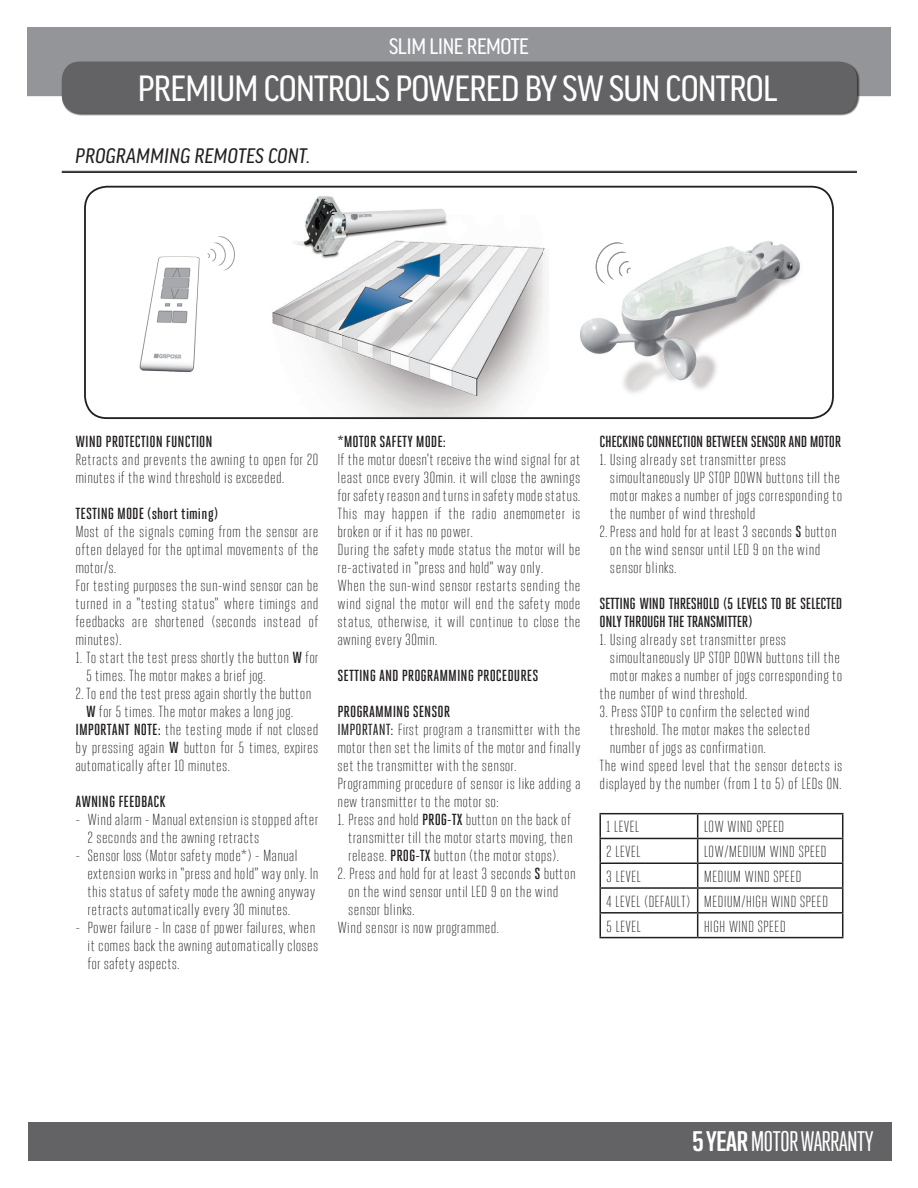
<style>
.page{position:relative;width:918px;height:1188px;background:#fff}
.page>*{position:absolute;margin:0;border:0;box-sizing:border-box;transform-origin:0 0}
.t1{font:condensed 39px "Good Headline Pro";letter-spacing:-.02em;color:#fff;scale:1.06 1}
.t2{font:25.95px "Trump Soft Pro";letter-spacing:-.01em;color:#fff;scale:1.15 1}
.t3{font:condensed 24px "Good Headline Pro";letter-spacing:-.02em;color:#fff;scale:1.06 1}
.t4{font:italic condensed 22.5px "Good Headline Pro";letter-spacing:.01em;color:#231f20;scale:1.06 1}
.t5{font:300 16.05px/18px "Heroic Condensed";letter-spacing:.03em;color:#231f20;scale:1.12 1}
.t6{font:300 16.05px/24.8px "Heroic Condensed";color:#231f20;scale:1.12 1}
.t7{font:500 16.05px "Heroic Condensed";color:#231f20;scale:1.12 1}
.t8{font:500 16.05px/18px "Heroic Condensed";letter-spacing:-.02em;color:#231f20;scale:1.12 1}
.t9{font:300 16.05px "Heroic Condensed";letter-spacing:.01em;color:#231f20;scale:1.12 1}
.s1{font-weight:500}
.s2{font-weight:400}
.s3{font-weight:700}
</style>
<div class="page">
<div style="left:27px;top:27px;width:864px;height:69px;background:#939598"></div>
<div style="left:62px;top:61px;width:798px;height:55px;background:#231f20;opacity:.75"></div>
<div style="left:62px;top:62px;width:795px;height:51px;background:#636366"></div>
<div style="left:28px;top:1122px;width:864px;height:39px;background:#636366"></div>
<hr style="left:62px;top:171px;width:795px;height:1px;background:#231f20">
<hr style="left:62px;top:172px;width:795px;height:1px;background:#231f20">
<hr style="left:599px;top:813px;width:99px;height:1px;background:#231f20">
<hr style="left:599px;top:814px;width:2px;height:24px;background:#231f20">
<hr style="left:698px;top:813px;width:145px;height:1px;background:#231f20">
<hr style="left:599px;top:838px;width:99px;height:1px;background:#231f20">
<hr style="left:599px;top:839px;width:2px;height:23px;background:#231f20">
<hr style="left:698px;top:838px;width:145px;height:1px;background:#231f20">
<hr style="left:599px;top:862px;width:99px;height:2px;background:#231f20">
<hr style="left:599px;top:864px;width:2px;height:23px;background:#231f20">
<hr style="left:698px;top:862px;width:145px;height:2px;background:#231f20">
<hr style="left:599px;top:887px;width:99px;height:2px;background:#231f20">
<hr style="left:599px;top:889px;width:2px;height:23px;background:#231f20">
<hr style="left:698px;top:887px;width:145px;height:2px;background:#231f20">
<hr style="left:599px;top:912px;width:99px;height:2px;background:#231f20">
<hr style="left:599px;top:914px;width:2px;height:23px;background:#231f20">
<hr style="left:698px;top:912px;width:145px;height:2px;background:#231f20">
<svg style="left:697px;top:814px;width:1px;height:123px"></svg>
<svg style="left:842px;top:814px;width:1px;height:123px"></svg>
<hr style="left:599px;top:937px;width:99px;height:1px;background:#231f20">
<hr style="left:698px;top:937px;width:145px;height:1px;background:#231f20">
<img style="left:139px;top:256px;width:86px;height:117px">
<svg style="left:207px;top:236px;width:28px;height:34px"></svg>
<img style="left:580px;top:241px;width:220px;height:152px">
<svg style="left:624px;top:242px;width:7px;height:42px"></svg>
<img style="left:627px;top:261px;width:3px;height:15px">
<img style="left:624px;top:252px;width:3px;height:28px">
<img style="left:596px;top:242px;width:28px;height:42px">
<img style="left:272px;top:244px;width:273px;height:172px">
<img style="left:292px;top:196px;width:170px;height:84px">
<div style="left:84px;top:186px;width:750px;height:233px;border:2px solid #231f20;border-radius:22px"></div>
<h3 class="t3" style="left:389px;top:34px;width:133px">SLIM LINE REMOTE</h3>
<h1 class="t1" style="left:138px;top:68px;width:605px">PREMIUM CONTROLS POWERED BY SW SUN CONTROL</h1>
<h3 class="t4" style="left:76px;top:144px;width:223px">PROGRAMMING REMOTES CONT.</h3>
<p class="t7" style="left:76px;top:433px;width:124px">WIND PROTECTION FUNCTION</p>
<p class="t5" style="left:76px;top:450px;width:218px">Retracts and prevents the awning to open for 20 minutes if the wind threshold is exceeded.</p>
<p class="t7" style="left:76px;top:505px;width:129px">TESTING MODE (short timing)</p>
<p class="t5" style="left:76px;top:522px;width:218px">Most of the signals coming from the sensor are often delayed for the optimal movements of the motor/s.<br>For testing purposes the sun-wind sensor can be turned in a “testing status” where timings and feedbacks are shortened (seconds instead of minutes).</p>
<p class="t5" style="left:76px;top:649px;width:218px">1. To start the test press shortly the button <span class="s1">W</span> for</p>
<p class="t9" style="left:86px;top:667px;width:162px">5 times. The motor makes a brief jog.</p>
<p class="t5" style="left:76px;top:685px;width:212px">2.To end the test press again shortly the button</p>
<p class="t6" style="left:86px;top:699px;width:187px"><span class="s1">W</span> for 5 times. The motor makes a long jog.</p>
<p class="t5" style="left:76px;top:721px;width:218px"><span class="s1">IMPORTANT NOTE:</span> the testing mode if not closed</p>
<p class="t5" style="left:76px;top:739px;width:218px">by pressing again <span class="s1">W</span> button for 5 times, expires</p>
<p class="t5" style="left:76px;top:757px;width:139px">automatically after 10 minutes.</p>
<p class="t7" style="left:76px;top:793px;width:82px">AWNING FEEDBACK</p>
<p class="t5" style="left:88px;top:811px;width:208px;text-indent:-12px">- Wind alarm - Manual extension is stopped after<br>2 seconds and the awning retracts</p>
<p class="t5" style="left:88px;top:847px;width:208px;text-indent:-12px">- Sensor loss (Motor safety mode*) - Manual extension works in “press and hold” way only. In this status of safety mode the awning anyway retracts automatically every 30 minutes.</p>
<p class="t5" style="left:88px;top:919px;width:208px;text-indent:-12px">- Power failure - In case of power failures, when it comes back the awning automatically closes for safety aspects.</p>
<p class="t7" style="left:338px;top:433px;width:99px">*MOTOR SAFETY MODE:</p>
<p class="t5" style="left:338px;top:451px;width:219px">If the motor doesn’t receive the wind signal for at least once every 30min. it will close the awnings for safety reason and turns in safety mode status.<br>This may happen if the radio anemometer is broken or if it has no power.<br>During the safety mode status the motor will be re-activated in “press and hold” way only.<br>When the sun-wind sensor restarts sending the wind signal the motor will end the safety mode status, otherwise, it will continue to close the awning every 30min.</p>
<p class="t7" style="left:338px;top:667px;width:181px">SETTING AND PROGRAMMING PROCEDURES</p>
<p class="t5" style="left:338px;top:703px;width:219px"><span class="s1">PROGRAMMING SENSOR<br></span><span class="s2">IMPORTANT:</span> First program a transmitter with the motor then set the limits of the motor and finally set the transmitter with the sensor.<br>Programming procedure of sensor is like adding a new transmitter to the motor so:</p>
<p class="t5" style="left:348px;top:811px;width:202px;text-align:justify;text-indent:-10px">1. Press and hold <span class="s1">PROG-TX</span> button on the back of transmitter till the motor starts moving, then release. <span class="s1">PROG-TX</span> button (the motor stops).</p>
<p class="t5" style="left:338px;top:865px;width:214px">2. Press and hold for at least 3 seconds <span class="s1">S</span> button</p>
<p class="t5" style="left:348px;top:883px;width:190px">on the wind sensor until LED 9 on the wind</p>
<p class="t5" style="left:348px;top:901px;width:61px">sensor blinks.</p>
<p class="t5" style="left:338px;top:919px;width:146px">Wind sensor is now programmed.</p>
<p class="t8" style="left:599px;top:433px;width:217px">CHECKING CONNECTION BETWEEN SENSOR AND MOTOR</p>
<p class="t5" style="left:599px;top:451px;width:168px">1. Using already set transmitter press</p>
<p class="t6" style="left:610px;top:465px;width:207px">simoultaneously UP STOP DOWN buttons till the</p>
<p class="t5" style="left:610px;top:487px;width:209px">motor makes a number of jogs corresponding to</p>
<p class="t5" style="left:610px;top:505px;width:131px">the number of wind threshold</p>
<p class="t5" style="left:599px;top:523px;width:213px">2.Press and hold for at least 3 seconds <span class="s1">S</span> button</p>
<p class="t5" style="left:610px;top:541px;width:190px">on the wind sensor until LED 9 on the wind</p>
<p class="t5" style="left:610px;top:559px;width:61px">sensor blinks.</p>
<p class="t8" style="left:599px;top:595px;width:218px">SETTING WIND THRESHOLD (5 LEVELS TO BE SELECTED<br>ONLY THROUGH THE TRANSMITTER)</p>
<p class="t5" style="left:599px;top:631px;width:168px">1. Using already set transmitter press</p>
<p class="t6" style="left:610px;top:645px;width:207px">simoultaneously UP STOP DOWN buttons till the</p>
<p class="t5" style="left:610px;top:667px;width:209px">motor makes a number of jogs corresponding to</p>
<p class="t5" style="left:599px;top:685px;width:134px">the number of wind threshold.</p>
<p class="t5" style="left:599px;top:703px;width:189px">3. Press STOP to confirm the selected wind</p>
<p class="t5" style="left:610px;top:721px;width:180px">threshold. The motor makes the selected</p>
<p class="t5" style="left:610px;top:739px;width:141px">number of jogs as confirmation.</p>
<p class="t5" style="left:599px;top:757px;width:218px">The wind speed level that the sensor detects is</p>
<p class="t5" style="left:599px;top:775px;width:218px">displayed by the number (from 1 to 5) of LEDs ON.</p>
<p class="t5" style="left:606px;top:818px;width:31px">1 LEVEL</p>
<p class="t6" style="left:704px;top:815px;width:74px">LOW WIND SPEED</p>
<p class="t5" style="left:606px;top:843px;width:32px">2 LEVEL</p>
<p class="t6" style="left:704px;top:839px;width:111px">LOW/MEDIUM WIND SPEED</p>
<p class="t5" style="left:606px;top:868px;width:33px">3 LEVEL</p>
<p class="t6" style="left:606px;top:864px;width:200px;text-indent:97px">MEDIUM WIND SPEED<br>4 LEVEL (DEFAULT) MEDIUM/HIGH WIND SPEED<br>5 LEVEL</p>
<p class="t6" style="left:704px;top:914px;width:75px">HIGH WIND SPEED</p>
<h2 class="t2" style="left:692px;top:1127px;width:159px"><span class="s3">5 YEAR</span> MOTOR WARRANTY</h2>
</div>
